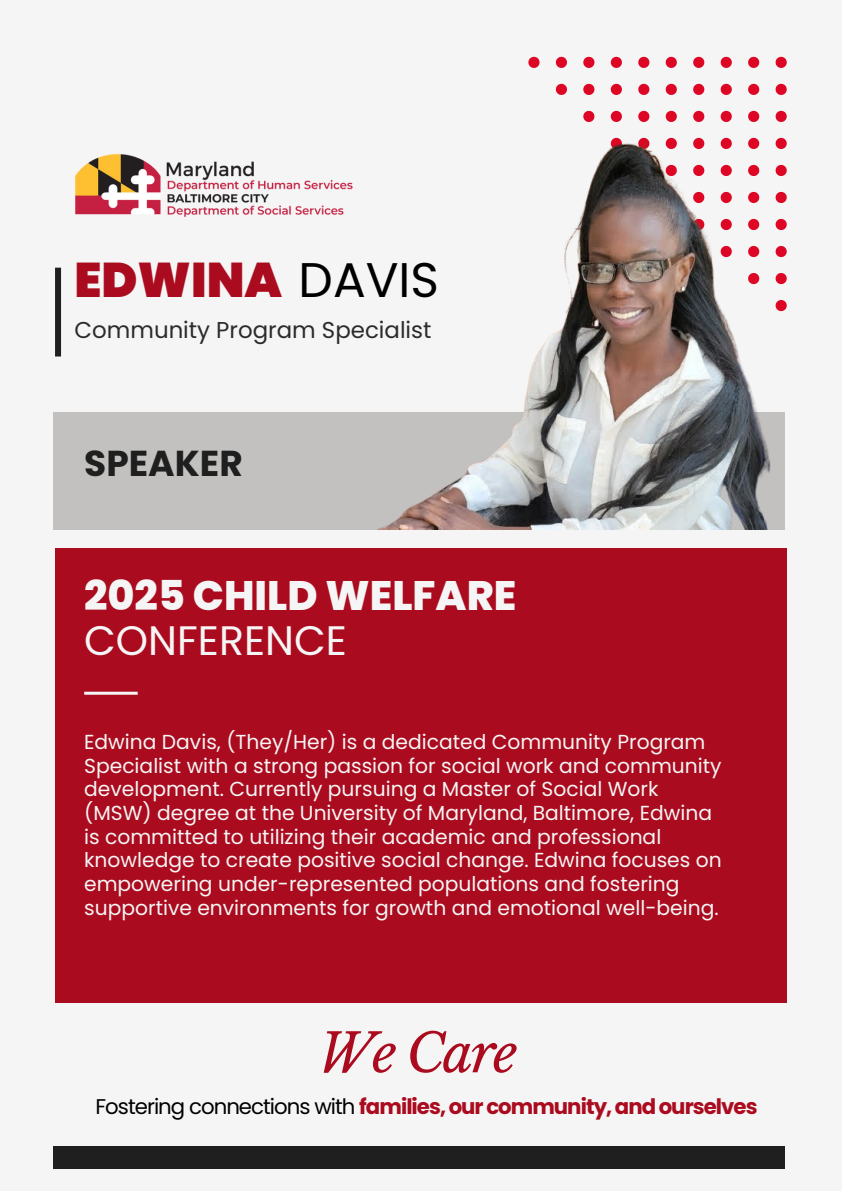
<style>
.page{position:relative;width:842px;height:1191px;background:#fff}
.page>*{position:absolute;margin:0;border:0;box-sizing:border-box;transform-origin:0 0}
.t1{font:italic 53.3px "Libre Baskerville";letter-spacing:-.045em;color:#ab0b1e}
.t2{font:900 48.6px "Poppins";color:#ab0b1e}
.t3{font:800 41.1px/44.8px "Poppins";color:#f5f5f5}
.t4{font:700 36px "Poppins";color:#1f1f1f}
.t5{font:22.9px "Poppins";color:#2b2b2b}
.t6{font:700 21.3px "Poppins";letter-spacing:-.045em;color:#ab0b1e}
.t7{font:20.3px/23.6px "Poppins";color:#f5f5f5}
.s1{font-weight:400;color:#000}
.s2{font-weight:400}
</style>
<div class="page">
<div style="left:0;top:0;width:842px;height:1190px;background:#f5f5f5"></div>
<div style="left:53px;top:1146px;width:732px;height:22px;background:#1f1f1f"></div>
<div style="left:53px;top:412px;width:732px;height:117px;background:#c2c1bf"></div>
<div style="left:55px;top:548px;width:732px;height:455px;background:#ab0b1e"></div>
<div style="left:55px;top:267px;width:6px;height:89px;background:#1f1f1f"></div>
<img style="left:75px;top:153px;width:273px;height:64px">
<hr style="left:84px;top:691px;width:54px;height:3px;background:#f5f5f5">
<img style="left:348px;top:56px;width:439px;height:473px">
<p class="t2" style="left:75px;top:246px;width:366px">EDWINA <span class="s1">DAVIS</span></p>
<h1 class="t5" style="left:75px;top:314px;width:358px">Community Program Specialist</h1>
<p class="t4" style="left:84px;top:438px;width:160px">SPEAKER</p>
<p class="t3" style="left:84px;top:573px;width:434px">2025 CHILD WELFARE<br><span class="s2">CONFERENCE</span></p>
<h4 class="t7" style="left:84px;top:730px;width:639px">Edwina Davis, (They/Her) is a dedicated Community Program Specialist with a strong passion for social work and community development. Currently pursuing a Master of Social Work (MSW) degree at the University of Maryland, Baltimore, Edwina is committed to utilizing their academic and professional knowledge to create positive social change. Edwina focuses on empowering under-represented populations and fostering supportive environments for growth and emotional well-being.</h4>
<h5 class="t1" style="left:318px;top:1020px;width:201px">We Care</h5>
<p class="t6" style="left:96px;top:1091px;width:663px"><span class="s1">Fostering connections with</span> families, our community, and ourselves</p>
</div>
